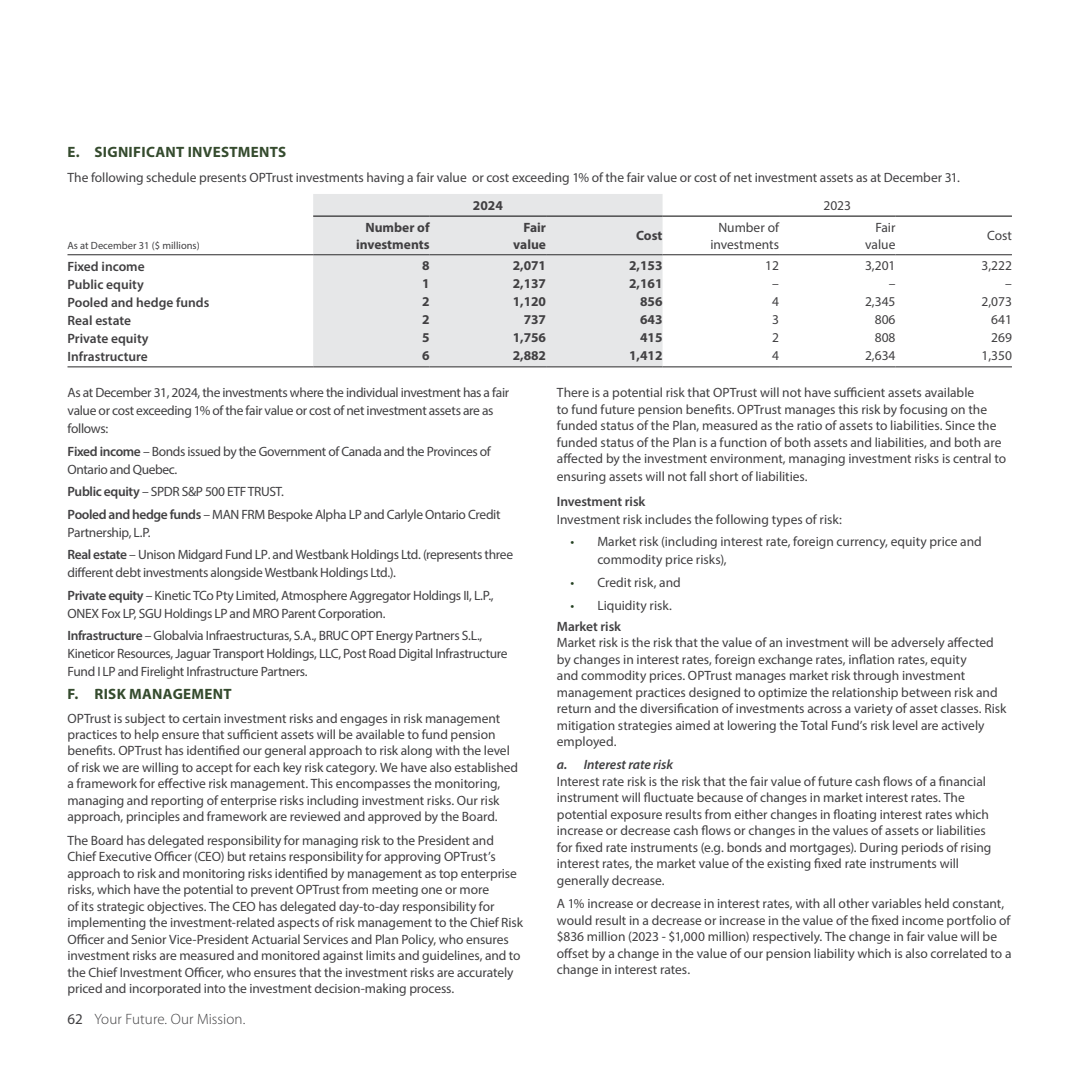
<style>
.page{position:relative;width:1080px;height:1080px;background:#fff}
.page>*{position:absolute;margin:0;border:0;box-sizing:border-box;transform-origin:0 0}
.t1{font:700 15px "Myriad Pro";letter-spacing:.02em;color:#354b2e}
.t2{font:300 15px "Myriad Pro";letter-spacing:.005em;color:#414042}
.t3{font:13.5px/16.5px "Myriad Pro";letter-spacing:-.005em;color:#414042}
.t4{font:13.5px/18px "Myriad Pro";letter-spacing:-.03em;color:#414042}
.t5{font:13.5px/22.6px "Myriad Pro";letter-spacing:-.025em;color:#414042}
.t6{font:700 13.5px/18px "Myriad Pro";color:#414042;text-align:right}
.t7{font:600 13.5px/18px "Myriad Pro";color:#414042}
.t8{font:italic 600 13.5px "Myriad Pro";letter-spacing:-.005em;color:#414042}
.t9{font:10.5px "Myriad Pro";color:#414042}
.s1{font-weight:600}
.s2{color:#244021}
.s3{font-weight:400}
</style>
<div class="page">
<div style="left:313px;top:194px;width:350px;height:172px;background:#e6e7e8"></div>
<hr style="left:313px;top:216px;width:117px;height:1px;background:#000">
<hr style="left:430px;top:216px;width:116px;height:1px;background:#000">
<hr style="left:546px;top:216px;width:117px;height:1px;background:#000">
<hr style="left:663px;top:216px;width:116px;height:1px;background:#000">
<hr style="left:779px;top:216px;width:116px;height:1px;background:#000">
<hr style="left:896px;top:216px;width:116px;height:1px;background:#000">
<hr style="left:68px;top:366px;width:245px;height:1px;background:#414042">
<hr style="left:313px;top:366px;width:117px;height:1px;background:#414042">
<hr style="left:430px;top:366px;width:116px;height:1px;background:#414042">
<hr style="left:546px;top:366px;width:117px;height:1px;background:#414042">
<hr style="left:663px;top:366px;width:116px;height:1px;background:#414042">
<hr style="left:779px;top:366px;width:116px;height:1px;background:#414042">
<hr style="left:896px;top:366px;width:116px;height:1px;background:#414042">
<hr style="left:68px;top:254px;width:245px;height:1px;background:#414042">
<hr style="left:313px;top:254px;width:117px;height:1px;background:#414042">
<hr style="left:430px;top:254px;width:116px;height:1px;background:#414042">
<hr style="left:546px;top:254px;width:117px;height:1px;background:#414042">
<hr style="left:663px;top:254px;width:116px;height:1px;background:#414042">
<hr style="left:779px;top:254px;width:116px;height:1px;background:#414042">
<hr style="left:896px;top:254px;width:116px;height:1px;background:#414042">
<p class="t1" style="left:68px;top:142px;width:220px">E. SIGNIFICANT INVESTMENTS</p>
<p class="t3" style="left:68px;top:169px;width:894px">The following schedule presents OPTrust investments having a fair value or cost exceeding 1% of the fair value or cost of net investment assets as at December 31.</p>
<p class="t6" style="left:473px;top:196px;width:31px">2024</p>
<p class="t3" style="left:823px;top:197px;width:29px">2023</p>
<p class="t9" style="left:68px;top:239px;width:134px">As at December 31 ($ millions)</p>
<p class="t6" style="left:356px;top:219px;width:75px;line-height:16.5px">Number of investments</p>
<p class="t6" style="left:513px;top:219px;width:34px;line-height:16.5px">Fair value</p>
<p class="t6" style="left:636px;top:226px;width:28px">Cost</p>
<p class="t3" style="left:710px;top:219px;width:70px;text-align:center">Number of investments</p>
<p class="t3" style="left:865px;top:219px;width:32px;text-align:right">Fair value</p>
<p class="t3" style="left:987px;top:227px;width:26px">Cost</p>
<p class="t7" style="left:68px;top:257px;width:143px">Fixed income<br>Public equity<br>Pooled and hedge funds<br>Real estate<br>Private equity<br>Infrastructure</p>
<p class="t6" style="left:422px;top:256px;width:9px;text-align:justify">8<br>1<br>2<br>2<br>5<br>6</p>
<p class="t6" style="left:513px;top:256px;width:35px">2,071<br>2,137<br>1,120<br>737<br>1,756<br>2,882</p>
<p class="t6" style="left:629px;top:256px;width:35px">2,153<br>2,161<br>856<br>643<br>415<br>1,412</p>
<p class="t3" style="left:765px;top:256px;width:15px;line-height:18px;text-align:center">12 –<br>4<br>3<br>2<br>4</p>
<p class="t3" style="left:865px;top:256px;width:32px;line-height:18px;text-align:right">3,201 –<br>2,345<br>806<br>808<br>2,634</p>
<p class="t3" style="left:982px;top:256px;width:32px;line-height:18px;text-align:right">3,222 –<br>2,073<br>641<br>269<br>1,350</p>
<p class="t4" style="left:68px;top:383px;width:443px">As at December 31, 2024, the investments where the individual investment has a fair value or cost exceeding 1% of the fair value or cost of net investment assets are as follows:</p>
<p class="t4" style="left:68px;top:442px;width:425px"><span class="s1">Fixed income</span> – Bonds issued by the Government of Canada and the Provinces of<br>Ontario and Quebec.</p>
<p class="t4" style="left:68px;top:480px;width:434px;line-height:22.6px"><span class="s1">Public equity</span> – SPDR S&amp;P 500 ETF TRUST.<br><span class="s1">Pooled and hedge funds</span> – MAN FRM Bespoke Alpha LP and Carlyle Ontario Credit</p>
<p class="t4" style="left:68px;top:521px;width:447px;line-height:22.6px">Partnership, L.P.<br><span class="s1">Real estate</span> – Unison Midgard Fund LP. and Westbank Holdings Ltd. (represents three</p>
<p class="t5" style="left:68px;top:561px;width:428px">different debt investments alongside Westbank Holdings Ltd.).<br><span class="s1">Private equity</span> – Kinetic TCo Pty Limited, Atmosphere Aggregator Holdings II, L.P.,</p>
<p class="t5" style="left:68px;top:602px;width:416px">ONEX Fox LP, SGU Holdings LP and MRO Parent Corporation.<br><span class="s1">Infrastructure</span> – Globalvia Infraestructuras, S.A., BRUC OPT Energy Partners S.L.,</p>
<p class="t5" style="left:68px;top:645px;width:442px;line-height:18px">Kineticor Resources, Jaguar Transport Holdings, LLC, Post Road Digital Infrastructure<br>Fund I LP and Firelight Infrastructure Partners.</p>
<p class="t1" style="left:68px;top:684px;width:166px">F. RISK MANAGEMENT</p>
<p class="t3" style="left:68px;top:710px;width:452px">OPTrust is subject to certain investment risks and engages in risk management practices to help ensure that sufficient assets will be available to fund pension benefits. OPTrust has identified our general approach to risk along with the level of risk we are willing to accept for each key risk category. We have also established a framework for effective risk management. This encompasses the monitoring, managing and reporting of enterprise risks including investment risks. Our risk approach, principles and framework are reviewed and approved by the Board.</p>
<p class="t3" style="left:68px;top:832px;width:457px">The Board has delegated responsibility for managing risk to the President and Chief Executive Officer (CEO) but retains responsibility for approving OPTrust’s approach to risk and monitoring risks identified by management as top enterprise risks, which have the potential to prevent OPTrust from meeting one or more<br>of its strategic objectives. The CEO has delegated day-to-day responsibility for implementing the investment-related aspects of risk management to the Chief Risk Officer and Senior Vice-President Actuarial Services and Plan Policy, who ensures investment risks are measured and monitored against limits and guidelines, and to the Chief Investment Officer, who ensures that the investment risks are accurately priced and incorporated into the investment decision-making process.</p>
<p class="t3" style="left:557px;top:384px;width:451px">There is a potential risk that OPTrust will not have sufficient assets available<br>to fund future pension benefits. OPTrust manages this risk by focusing on the funded status of the Plan, measured as the ratio of assets to liabilities. Since the funded status of the Plan is a function of both assets and liabilities, and both are affected by the investment environment, managing investment risks is central to</p>
<p class="t3" style="left:557px;top:468px;width:252px">ensuring assets will not fall short of liabilities.</p>
<p class="t7" style="left:557px;top:492px;width:90px">Investment risk</p>
<p class="t3" style="left:557px;top:511px;width:286px">Investment risk includes the following types of risk:</p>
<p class="t3" style="left:597px;top:533px;width:386px;line-height:18px;text-indent:-27px"><span class="s2">•</span> Market risk (including interest rate, foreign currency, equity price and commodity price risks),</p>
<p class="t3" style="left:570px;top:574px;width:112px"><span class="s2">•</span> Credit risk, and</p>
<p class="t3" style="left:557px;top:594px;width:116px;line-height:21.1px;text-indent:14px"><span class="s2">•</span> Liquidity risk.<br><span class="s1">Market risk</span></p>
<p class="t3" style="left:557px;top:634px;width:451px">Market risk is the risk that the value of an investment will be adversely affected by changes in interest rates, foreign exchange rates, inflation rates, equity<br>and commodity prices. OPTrust manages market risk through investment management practices designed to optimize the relationship between risk and return and the diversification of investments across a variety of asset classes. Risk mitigation strategies aimed at lowering the Total Fund’s risk level are actively employed.</p>
<p class="t8" style="left:557px;top:756px;width:118px">a. Interest rate risk</p>
<p class="t3" style="left:557px;top:773px;width:436px">Interest rate risk is the risk that the fair value of future cash flows of a financial instrument will fluctuate because of changes in market interest rates. The potential exposure results from either changes in floating interest rates which increase or decrease cash flows or changes in the values of assets or liabilities for fixed rate instruments (e.g. bonds and mortgages). During periods of rising interest rates, the market value of the existing fixed rate instruments will generally decrease.</p>
<p class="t3" style="left:557px;top:895px;width:456px">A 1% increase or decrease in interest rates, with all other variables held constant, would result in a decrease or increase in the value of the fixed income portfolio of $836 million (2023 - $1,000 million) respectively. The change in fair value will be offset by a change in the value of our pension liability which is also correlated to a change in interest rates.</p>
<p class="t2" style="left:68px;top:1011px;width:179px"><span class="s3">62</span> Your Future. Our Mission.</p>
</div>
